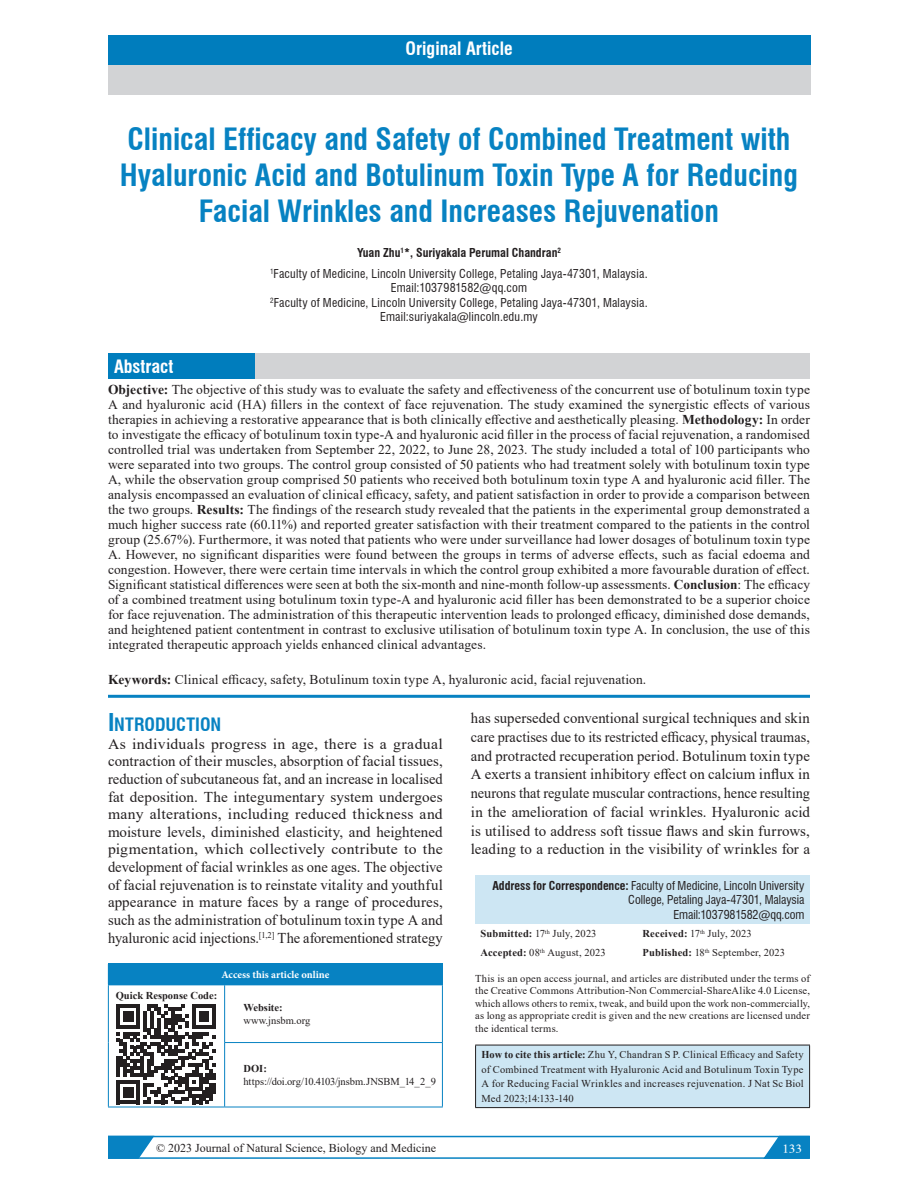
<style>
.page{position:relative;width:918px;height:1188px;background:#fff}
.page>*{position:absolute;margin:0;border:0;box-sizing:border-box;transform-origin:0 0}
.t1{font:700 condensed 30px/36px "Swiss 721 BT";color:#0782c2;text-align:center}
.t2{font:700 condensed 18px "Swiss 721 BT";color:#fff}
.JNSBM_Heading_1_fina{font:700 condensed 18px "Swiss 721 BT";color:#0782c2}
.t3{font:15px/17.7px "Times New Roman";letter-spacing:.005em;color:#231f20;text-align:justify;scale:1.05 1}
.t4{font:15px/18.8px "Times New Roman";letter-spacing:.005em;color:#231f20;text-align:justify}
.t5{font:13.5px/15px "Times New Roman";letter-spacing:.01em;color:#231f20;text-align:justify}
.t6{font:13.5px "Minion Pro";color:#fff}
.First_Page_Table_2_b{font:condensed 12px/14.4px "Swiss 721 BT";letter-spacing:.015em;color:#231f20;text-align:right}
.t7{font:12px "Times New Roman";color:#231f20}
.t8{font:700 condensed 12px "Swiss 721 BT";color:#231f20}
.First_Page_Table_2_b-2{font:condensed 12px "Swiss 721 BT";letter-spacing:-.005em;color:#231f20}
.First_Page_Table_2_b-3{font:10.5px/12.6px "Times New Roman";letter-spacing:.015em;color:#231f20;text-align:justify}
.First_Page_Table_2_b-4{font:10.5px "Times New Roman";letter-spacing:-.015em;color:#231f20}
.t9{font:700 10.5px "Times New Roman";color:#231f20}
.t10{font:700 10.5px "Minion Pro";color:#fff}
.s1{font-weight:700}
.s2{font-size:24px}
</style>
<div class="page">
<div style="left:108px;top:35px;width:702px;height:30px;background:#007dbd"></div>
<div style="left:108px;top:65px;width:702px;height:29px;background:#d2d3d5"></div>
<div style="left:108px;top:353px;width:148px;height:26px;background:#007dbd"></div>
<div style="left:256px;top:353px;width:554px;height:26px;background:#d2d3d5"></div>
<hr style="left:108px;top:695px;width:702px;height:3px;background:#0782c2">
<div style="left:108px;top:964px;width:334px;height:21px;background:#0782c2"></div>
<hr style="left:108px;top:963px;width:117px;height:1px;background:#0782c2">
<hr style="left:225px;top:963px;width:218px;height:1px;background:#0782c2">
<svg style="left:442px;top:964px;width:1px;height:20px"></svg>
<hr style="left:108px;top:985px;width:1px;height:58px;background:#0782c2">
<hr style="left:225px;top:984px;width:218px;height:1px;background:#0782c2">
<hr style="left:224px;top:985px;width:1px;height:57px;background:#0782c2">
<hr style="left:442px;top:985px;width:1px;height:57px;background:#0782c2">
<hr style="left:108px;top:1043px;width:1px;height:64px;background:#0782c2">
<hr style="left:224px;top:1042px;width:219px;height:1px;background:#0782c2">
<hr style="left:224px;top:1043px;width:1px;height:64px;background:#0782c2">
<hr style="left:442px;top:1043px;width:1px;height:64px;background:#0782c2">
<hr style="left:108px;top:1107px;width:117px;height:1px;background:#0782c2">
<hr style="left:225px;top:1107px;width:218px;height:1px;background:#0782c2">
<svg style="left:762px;top:1135px;width:48px;height:21px"></svg>
<div style="left:108px;top:1136px;width:702px;height:23px;border:2px solid #0782c2"></div>
<svg style="left:108px;top:1135px;width:48px;height:24px"></svg>
<div style="left:777px;top:1142px;width:30px;height:12px;background:#0782c2"></div>
<div style="left:776px;top:1141px;width:32px;height:13px;border:2px solid #0782c2"></div>
<div style="left:475px;top:876px;width:335px;height:48px;background:#cde6f3"></div>
<div style="left:476px;top:1045px;width:334px;height:63px;background:#cde6f3"></div>
<hr style="left:475px;top:1045px;width:335px;height:1px;background:#231f20">
<hr style="left:475px;top:1045px;width:1px;height:62px;background:#231f20">
<hr style="left:809px;top:1045px;width:1px;height:62px;background:#231f20">
<hr style="left:475px;top:1107px;width:335px;height:1px;background:#231f20">
<svg style="left:116px;top:1004px;width:100px;height:100px"></svg>
<p class="t2" style="left:406px;top:37px;width:109px">Original Article</p>
<p class="t1" style="left:120px;top:121px;width:680px">Clinical Efficacy and Safety of Combined Treatment with<br>Hyaluronic Acid and Botulinum Toxin Type A for Reducing<br>Facial Wrinkles and Increases Rejuvenation</p>
<p class="t8" style="left:357px;top:245px;width:205px">Yuan Zhu<sup>1</sup>*, Suriyakala Perumal Chandran<sup>2</sup></p>
<p class="First_Page_Table_2_b" style="left:270px;top:266px;width:379px"><sup>1</sup>Faculty of Medicine, Lincoln University College, Petaling Jaya-47301, Malaysia.</p>
<p class="First_Page_Table_2_b" style="left:391px;top:281px;width:138px">Email:1037981582@qq.com</p>
<p class="First_Page_Table_2_b" style="left:270px;top:295px;width:379px"><sup>2</sup>Faculty of Medicine, Lincoln University College, Petaling Jaya-47301, Malaysia.</p>
<p class="First_Page_Table_2_b" style="left:380px;top:310px;width:159px">Email:suriyakala@lincoln.edu.my</p>
<p class="t2" style="left:114px;top:356px;width:61px">Abstract</p>
<p class="t5" style="left:108px;top:381px;width:704px"><span class="s1">Objective:</span> The objective of this study was to evaluate the safety and effectiveness of the concurrent use of botulinum toxin type A and hyaluronic acid (HA) fillers in the context of face rejuvenation. The study examined the synergistic effects of various therapies in achieving a restorative appearance that is both clinically effective and aesthetically pleasing. <span class="s1">Methodology:</span> In order to investigate the efficacy of botulinum toxin type-A and hyaluronic acid filler in the process of facial rejuvenation, a randomised controlled trial was undertaken from September 22, 2022, to June 28, 2023. The study included a total of 100 participants who were separated into two groups. The control group consisted of 50 patients who had treatment solely with botulinum toxin type A, while the observation group comprised 50 patients who received both botulinum toxin type A and hyaluronic acid filler. The analysis encompassed an evaluation of clinical efficacy, safety, and patient satisfaction in order to provide a comparison between the two groups. <span class="s1">Results:</span> The findings of the research study revealed that the patients in the experimental group demonstrated a much higher success rate (60.11%) and reported greater satisfaction with their treatment compared to the patients in the control group (25.67%). Furthermore, it was noted that patients who were under surveillance had lower dosages of botulinum toxin type A. However, no significant disparities were found between the groups in terms of adverse effects, such as facial edoema and congestion. However, there were certain time intervals in which the control group exhibited a more favourable duration of effect.<br>Significant statistical differences were seen at both the six-month and nine-month follow-up assessments. <span class="s1">Conclusion</span>: The efficacy of a combined treatment using botulinum toxin type-A and hyaluronic acid filler has been demonstrated to be a superior choice for face rejuvenation. The administration of this therapeutic intervention leads to prolonged efficacy, diminished dose demands, and heightened patient contentment in contrast to exclusive utilisation of botulinum toxin type A. In conclusion, the use of this integrated therapeutic approach yields enhanced clinical advantages.</p>
<p class="t5" style="left:108px;top:672px;width:540px"><span class="s1">Keywords:</span> Clinical efficacy, safety, Botulinum toxin type A, hyaluronic acid, facial rejuvenation.</p>
<p class="JNSBM_Heading_1_fina" style="left:108px;top:714px;width:115px"><span class="s2">I</span>NTRODUCTION</p>
<p class="t3" style="left:108px;top:734px;width:320px">As individuals progress in age, there is a gradual contraction of their muscles, absorption of facial tissues, reduction of subcutaneous fat, and an increase in localised fat deposition. The integumentary system undergoes many alterations, including reduced thickness and moisture levels, diminished elasticity, and heightened pigmentation, which collectively contribute to the development of facial wrinkles as one ages. The objective of facial rejuvenation is to reinstate vitality and youthful appearance in mature faces by a range of procedures, such as the administration of botulinum toxin type A and hyaluronic acid injections.<sup>[1,2]</sup> The aforementioned strategy</p>
<p class="t10" style="left:221px;top:967px;width:109px">Access this article online</p>
<p class="t9" style="left:116px;top:987px;width:103px">Quick Response Code:</p>
<p class="t9" style="left:244px;top:1000px;width:41px">Website:</p>
<p class="First_Page_Table_2_b-3" style="left:244px;top:1014px;width:68px">www.jnsbm.org</p>
<p class="t9" style="left:244px;top:1061px;width:25px">DOI:</p>
<p class="First_Page_Table_2_b-4" style="left:244px;top:1074px;width:194px">https://doi.org/10.4103/jnsbm.JNSBM_14_2_9</p>
<p class="t4" style="left:471px;top:708px;width:341px">has superseded conventional surgical techniques and skin care practises due to its restricted efficacy, physical traumas, and protracted recuperation period. Botulinum toxin type A exerts a transient inhibitory effect on calcium influx in neurons that regulate muscular contractions, hence resulting in the amelioration of facial wrinkles. Hyaluronic acid is utilised to address soft tissue flaws and skin furrows, leading to a reduction in the visibility of wrinkles for a</p>
<p class="First_Page_Table_2_b" style="left:492px;top:879px;width:314px"><span class="s1">Address for Correspondence:</span> Faculty of Medicine, Lincoln University<br>College, Petaling Jaya-47301, Malaysia</p>
<p class="First_Page_Table_2_b-2" style="left:673px;top:907px;width:133px">Email:1037981582@qq.com</p>
<p class="First_Page_Table_2_b-3" style="left:481px;top:927px;width:117px"><span class="s1">Submitted:</span> 17<sup>th</sup> July, 2023</p>
<p class="First_Page_Table_2_b-3" style="left:643px;top:927px;width:111px"><span class="s1">Received:</span> 17<sup>th</sup> July, 2023</p>
<p class="First_Page_Table_2_b-3" style="left:481px;top:946px;width:127px"><span class="s1">Accepted:</span> 08<sup>th</sup> August, 2023</p>
<p class="First_Page_Table_2_b-3" style="left:643px;top:946px;width:144px"><span class="s1">Published:</span> 18<sup>th</sup> September, 2023</p>
<p class="First_Page_Table_2_b-3" style="left:475px;top:971px;width:336px">This is an open access journal, and articles are distributed under the terms of the Creative Commons Attribution‑Non Commercial‑ShareAlike 4.0 License, which allows others to remix, tweak, and build upon the work non‑commercially, as long as appropriate credit is given and the new creations are licensed under the identical terms.</p>
<p class="First_Page_Table_2_b-3" style="left:482px;top:1047px;width:324px;line-height:14.4px"><span class="s1">How to cite this article:</span> Zhu Y, Chandran S P. Clinical Efficacy and Safety of Combined Treatment with Hyaluronic Acid and Botulinum Toxin Type A for Reducing Facial Wrinkles and increases rejuvenation. J Nat Sc Biol Med 2023;14:133-140</p>
<p class="t7" style="left:156px;top:1140px;width:282px">© 2023 Journal of Natural Science, Biology and Medicine</p>
<p class="t6" style="left:782px;top:1139px;width:21px">133</p>
</div>
